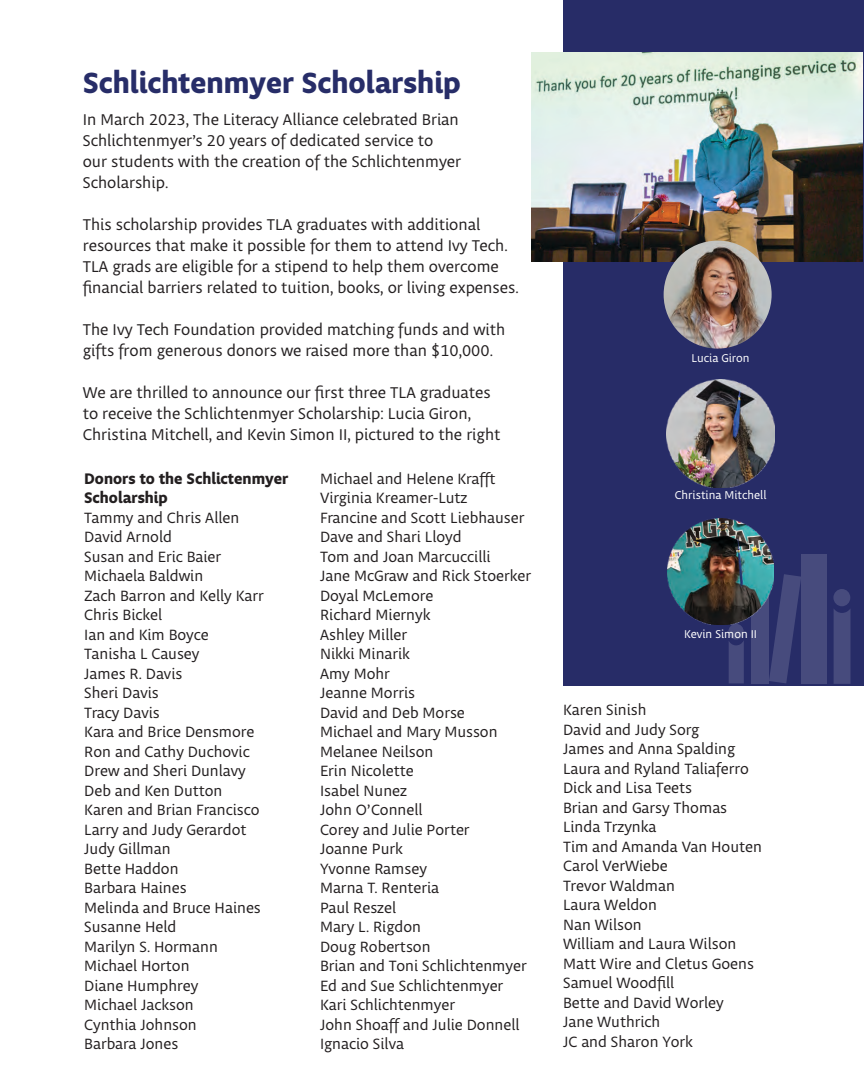
<style>
.page{position:relative;width:864px;height:1080px;background:#fff}
.page>*{position:absolute;margin:0;border:0;box-sizing:border-box;transform-origin:0 0}
.t1{font:700 30px "Obliqua Sans";color:#272d68}
.t2{font:16.5px/21px "Obliqua Sans";color:#231f20}
.t3{font:15.75px "Obliqua Sans";color:#231f20}
.t4{font:700 15.75px/19.5px "Obliqua Sans";color:#231f20}
.t5{font:12px "Obliqua Sans";color:#fff}
</style>
<div class="page">
<div style="left:564px;top:0;width:300px;height:686px;background:#272c67"></div>
<div style="left:751px;top:590px;width:18px;height:93px;background:#474b7d"></div>
<svg style="left:834px;top:609px;width:16px;height:75px"></svg>
<svg style="left:729px;top:641px;width:15px;height:42px"></svg>
<svg style="left:769px;top:574px;width:32px;height:109px"></svg>
<div style="left:801px;top:555px;width:25px;height:129px;background:#474b7d"></div>
<div style="left:833px;top:589px;width:17px;height:17px;background:#474b7d;border-radius:50%"></div>
<div style="left:728px;top:624px;width:16px;height:16px;background:#474b7d;border-radius:50%"></div>
<img style="left:532px;top:53px;width:331px;height:208px">
<img style="left:668px;top:518px;width:106px;height:106px">
<img style="left:667px;top:379px;width:108px;height:108px">
<img style="left:664px;top:241px;width:108px;height:108px;border-radius:54px">
<p class="t1" style="left:83px;top:66px;width:380px">Schlichtenmyer Scholarship</p>
<p class="t2" style="left:83px;top:110px;width:380px">In March 2023, The Literacy Alliance celebrated Brian Schlichtenmyer’s 20 years of dedicated service to our students with the creation of the Schlichtenmyer Scholarship.</p>
<p class="t2" style="left:83px;top:215px;width:437px">This scholarship provides TLA graduates with additional resources that make it possible for them to attend Ivy Tech.<br>TLA grads are eligible for a stipend to help them overcome financial barriers related to tuition, books, or living expenses.</p>
<p class="t2" style="left:83px;top:320px;width:424px">The Ivy Tech Foundation provided matching funds and with gifts from generous donors we raised more than $10,000.</p>
<p class="t2" style="left:83px;top:383px;width:419px">We are thrilled to announce our first three TLA graduates to receive the Schlichtenmyer Scholarship: Lucia Giron,<br>Christina Mitchell, and Kevin Simon II, pictured to the right</p>
<p class="t4" style="left:84px;top:470px;width:206px">Donors to the Schlictenmyer<br>Scholarship</p>
<p class="t3" style="left:84px;top:509px;width:157px">Tammy and Chris Allen</p>
<p class="t3" style="left:84px;top:528px;width:89px">David Arnold</p>
<p class="t3" style="left:84px;top:548px;width:139px">Susan and Eric Baier</p>
<p class="t3" style="left:84px;top:567px;width:121px">Michaela Baldwin</p>
<p class="t3" style="left:84px;top:587px;width:181px">Zach Barron and Kelly Karr</p>
<p class="t3" style="left:84px;top:606px;width:79px">Chris Bickel</p>
<p class="t3" style="left:84px;top:626px;width:126px">Ian and Kim Boyce</p>
<p class="t3" style="left:84px;top:645px;width:117px">Tanisha L Causey</p>
<p class="t3" style="left:84px;top:665px;width:100px">James R. Davis</p>
<p class="t3" style="left:84px;top:684px;width:76px">Sheri Davis</p>
<p class="t3" style="left:84px;top:704px;width:77px">Tracy Davis</p>
<p class="t3" style="left:84px;top:723px;width:172px">Kara and Brice Densmore</p>
<p class="t3" style="left:84px;top:743px;width:167px">Ron and Cathy Duchovic</p>
<p class="t3" style="left:84px;top:762px;width:163px">Drew and Sheri Dunlavy</p>
<p class="t3" style="left:84px;top:782px;width:140px">Deb and Ken Dutton</p>
<p class="t3" style="left:84px;top:801px;width:177px">Karen and Brian Francisco</p>
<p class="t3" style="left:84px;top:821px;width:164px">Larry and Judy Gerardot</p>
<p class="t3" style="left:84px;top:840px;width:88px">Judy Gillman</p>
<p class="t3" style="left:84px;top:860px;width:96px">Bette Haddon</p>
<p class="t3" style="left:84px;top:879px;width:104px">Barbara Haines</p>
<p class="t3" style="left:84px;top:899px;width:178px">Melinda and Bruce Haines</p>
<p class="t3" style="left:84px;top:918px;width:94px">Susanne Held</p>
<p class="t3" style="left:84px;top:938px;width:135px">Marilyn S. Hormann</p>
<p class="t3" style="left:84px;top:957px;width:107px">Michael Horton</p>
<p class="t3" style="left:84px;top:977px;width:116px">Diane Humphrey</p>
<p class="t3" style="left:84px;top:996px;width:111px">Michael Jackson</p>
<p class="t3" style="left:84px;top:1016px;width:114px">Cynthia Johnson</p>
<p class="t3" style="left:84px;top:1035px;width:96px">Barbara Jones</p>
<p class="t3" style="left:320px;top:470px;width:177px">Michael and Helene Krafft</p>
<p class="t3" style="left:320px;top:489px;width:149px">Virginia Kreamer-Lutz</p>
<p class="t3" style="left:320px;top:509px;width:206px">Francine and Scott Liebhauser</p>
<p class="t3" style="left:320px;top:528px;width:143px">Dave and Shari Lloyd</p>
<p class="t3" style="left:320px;top:548px;width:172px">Tom and Joan Marcuccilli</p>
<p class="t3" style="left:320px;top:567px;width:213px">Jane McGraw and Rick Stoerker</p>
<p class="t3" style="left:320px;top:587px;width:115px">Doyal McLemore</p>
<p class="t3" style="left:320px;top:606px;width:112px">Richard Miernyk</p>
<p class="t3" style="left:320px;top:626px;width:89px">Ashley Miller</p>
<p class="t3" style="left:320px;top:645px;width:92px">Nikki Minarik</p>
<p class="t3" style="left:320px;top:665px;width:71px">Amy Mohr</p>
<p class="t3" style="left:320px;top:684px;width:97px">Jeanne Morris</p>
<p class="t3" style="left:320px;top:704px;width:146px">David and Deb Morse</p>
<p class="t3" style="left:320px;top:723px;width:179px">Michael and Mary Musson</p>
<p class="t3" style="left:320px;top:743px;width:115px">Melanee Neilson</p>
<p class="t3" style="left:320px;top:762px;width:95px">Erin Nicolette</p>
<p class="t3" style="left:320px;top:782px;width:89px">Isabel Nunez</p>
<p class="t3" style="left:320px;top:801px;width:104px">John O’Connell</p>
<p class="t3" style="left:320px;top:821px;width:151px">Corey and Julie Porter</p>
<p class="t3" style="left:320px;top:840px;width:84px">Joanne Purk</p>
<p class="t3" style="left:320px;top:860px;width:108px">Yvonne Ramsey</p>
<p class="t3" style="left:320px;top:879px;width:121px">Marna T. Renteria</p>
<p class="t3" style="left:320px;top:899px;width:78px">Paul Reszel</p>
<p class="t3" style="left:320px;top:918px;width:103px">Mary L. Rigdon</p>
<p class="t3" style="left:320px;top:938px;width:112px">Doug Robertson</p>
<p class="t3" style="left:320px;top:957px;width:208px">Brian and Toni Schlichtenmyer</p>
<p class="t3" style="left:320px;top:977px;width:185px">Ed and Sue Schlichtenmyer</p>
<p class="t3" style="left:320px;top:996px;width:136px">Kari Schlichtenmyer</p>
<p class="t3" style="left:320px;top:1016px;width:201px">John Shoaff and Julie Donnell</p>
<p class="t3" style="left:320px;top:1035px;width:86px">Ignacio Silva</p>
<p class="t5" style="left:692px;top:351px;width:60px">Lucia Giron</p>
<p class="t5" style="left:675px;top:489px;width:93px">Christina Mitchell</p>
<p class="t5" style="left:684px;top:627px;width:74px">Kevin Simon II</p>
<p class="t3" style="left:563px;top:701px;width:85px">Karen Sinish</p>
<p class="t3" style="left:563px;top:721px;width:138px">David and Judy Sorg</p>
<p class="t3" style="left:563px;top:740px;width:174px">James and Anna Spalding</p>
<p class="t3" style="left:563px;top:760px;width:187px">Laura and Ryland Taliaferro</p>
<p class="t3" style="left:563px;top:779px;width:131px">Dick and Lisa Teets</p>
<p class="t3" style="left:563px;top:799px;width:166px">Brian and Garsy Thomas</p>
<p class="t3" style="left:563px;top:818px;width:95px">Linda Trzynka</p>
<p class="t3" style="left:563px;top:838px;width:200px">Tim and Amanda Van Houten</p>
<p class="t3" style="left:563px;top:857px;width:106px">Carol VerWiebe</p>
<p class="t3" style="left:563px;top:877px;width:113px">Trevor Waldman</p>
<p class="t3" style="left:563px;top:896px;width:95px">Laura Weldon</p>
<p class="t3" style="left:563px;top:916px;width:80px">Nan Wilson</p>
<p class="t3" style="left:563px;top:935px;width:175px">William and Laura Wilson</p>
<p class="t3" style="left:563px;top:955px;width:192px">Matt Wire and Cletus Goens</p>
<p class="t3" style="left:563px;top:974px;width:113px">Samuel Woodfill</p>
<p class="t3" style="left:563px;top:994px;width:162px">Bette and David Worley</p>
<p class="t3" style="left:563px;top:1013px;width:99px">Jane Wuthrich</p>
<p class="t3" style="left:563px;top:1033px;width:131px">JC and Sharon York</p>
</div>
